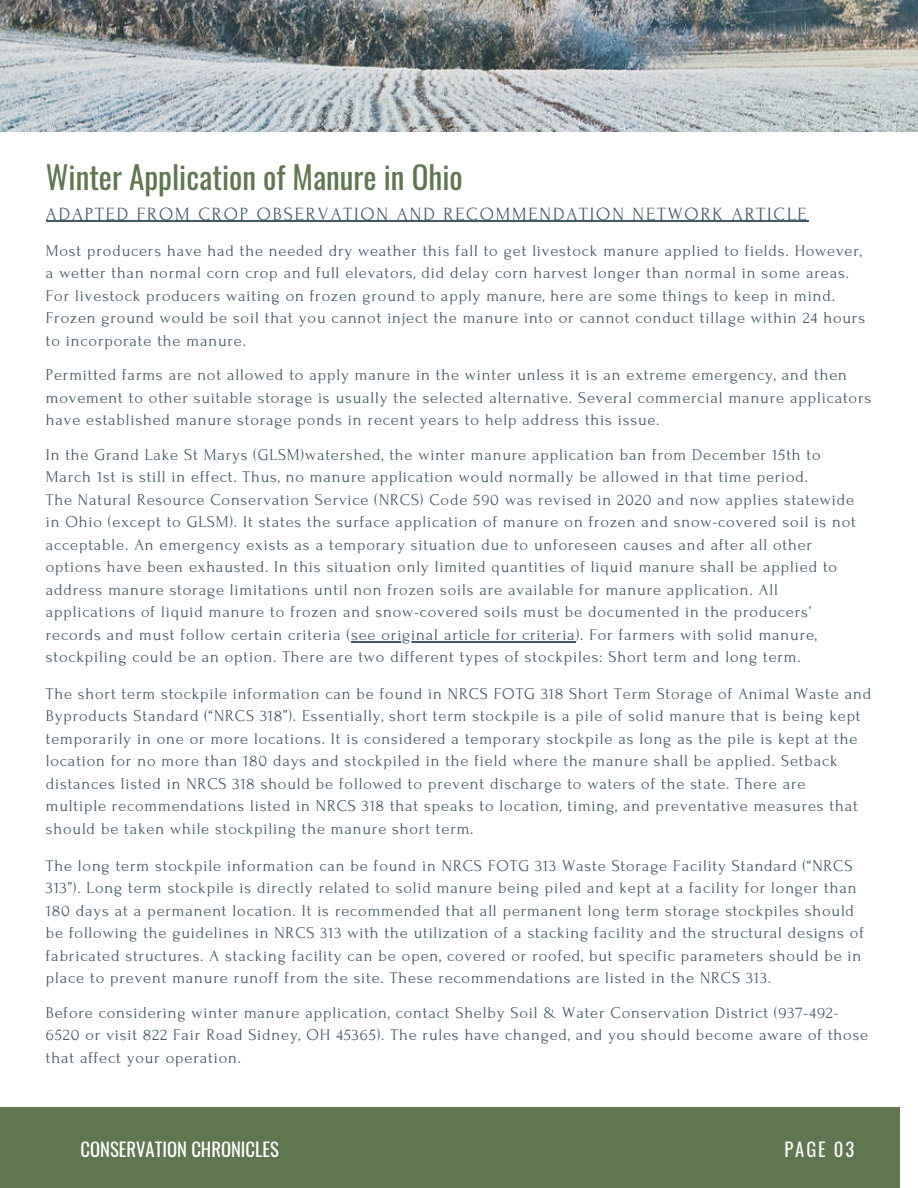
<style>
.page{position:relative;width:918px;height:1188px;background:#fff}
.page>*{position:absolute;margin:0;border:0;box-sizing:border-box;transform-origin:0 0}
.t1{font:31.2px "Oswald";color:#5f764f}
.t2{font:18.75px "Oswald";letter-spacing:.1em;color:#fafafa}
.t3{font:18.6px "Forum";letter-spacing:.1em;color:#435967}
.t4{font:18.6px "Oswald";color:#fff}
.t5{font:16.5px/22.5px "Forum";letter-spacing:.05em;color:#435967}
</style>
<div class="page">
<div style="left:0;top:1107px;width:900px;height:81px;background:#5f764f"></div>
<img style="left:0;top:0;width:918px;height:132px">
<hr style="left:46px;top:221px;width:763px;height:1px;background:#435967">
<hr style="left:351px;top:641px;width:225px;height:2px;background:#435967">
<p class="t1" style="left:46px;top:153px;width:418px">Winter Application of Manure in Ohio</p>
<p class="t3" style="left:46px;top:204px;width:762px">ADAPTED FROM CROP OBSERVATION AND RECOMMENDATION NETWORK ARTICLE</p>
<p class="t5" style="left:46px;top:239px;width:821px">Most producers have had the needed dry weather this fall to get livestock manure applied to fields. However, a wetter than normal corn crop and full elevators, did delay corn harvest longer than normal in some areas.<br>For livestock producers waiting on frozen ground to apply manure, here are some things to keep in mind.<br>Frozen ground would be soil that you cannot inject the manure into or cannot conduct tillage within 24 hours to incorporate the manure.</p>
<p class="t5" style="left:46px;top:364px;width:827px">Permitted farms are not allowed to apply manure in the winter unless it is an extreme emergency, and then movement to other suitable storage is usually the selected alternative. Several commercial manure applicators have established manure storage ponds in recent years to help address this issue.</p>
<p class="t5" style="left:46px;top:443px;width:776px">In the Grand Lake St Marys (GLSM)watershed, the winter manure application ban from December 15th to<br>March 1st is still in effect. Thus, no manure application would normally be allowed in that time period.</p>
<p class="t5" style="left:46px;top:488px;width:812px">The Natural Resource Conservation Service (NRCS) Code 590 was revised in 2020 and now applies statewide in Ohio (except to GLSM). It states the surface application of manure on frozen and snow-covered soil is not acceptable. An emergency exists as a temporary situation due to unforeseen causes and after all other options have been exhausted. In this situation only limited quantities of liquid manure shall be applied to address manure storage limitations until non frozen soils are available for manure application. All applications of liquid manure to frozen and snow-covered soils must be documented in the producers’ records and must follow certain criteria (see original article for criteria). For farmers with solid manure, stockpiling could be an option. There are two different types of stockpiles: Short term and long term.</p>
<p class="t5" style="left:46px;top:682px;width:827px">The short term stockpile information can be found in NRCS FOTG 318 Short Term Storage of Animal Waste and Byproducts Standard (“NRCS 318”). Essentially, short term stockpile is a pile of solid manure that is being kept temporarily in one or more locations. It is considered a temporary stockpile as long as the pile is kept at the location for no more than 180 days and stockpiled in the field where the manure shall be applied. Setback distances listed in NRCS 318 should be followed to prevent discharge to waters of the state. There are<br>multiple recommendations listed in NRCS 318 that speaks to location, timing, and preventative measures that should be taken while stockpiling the manure short term.</p>
<p class="t5" style="left:46px;top:854px;width:820px">The long term stockpile information can be found in NRCS FOTG 313 Waste Storage Facility Standard (“NRCS 313”). Long term stockpile is directly related to solid manure being piled and kept at a facility for longer than 180 days at a permanent location. It is recommended that all permanent long term storage stockpiles should be following the guidelines in NRCS 313 with the utilization of a stacking facility and the structural designs of fabricated structures. A stacking facility can be open, covered or roofed, but specific parameters should be in place to prevent manure runoff from the site. These recommendations are listed in the NRCS 313.</p>
<p class="t5" style="left:46px;top:1001px;width:824px">Before considering winter manure application, contact Shelby Soil &amp; Water Conservation District (937-492-<br>6520 or visit 822 Fair Road Sidney, OH 45365). The rules have changed, and you should become aware of those that affect your operation.</p>
<p class="t4" style="left:81px;top:1135px;width:200px">CONSERVATION CHRONICLES</p>
<p class="t2" style="left:784px;top:1135px;width:71px">PAGE 03</p>
</div>
